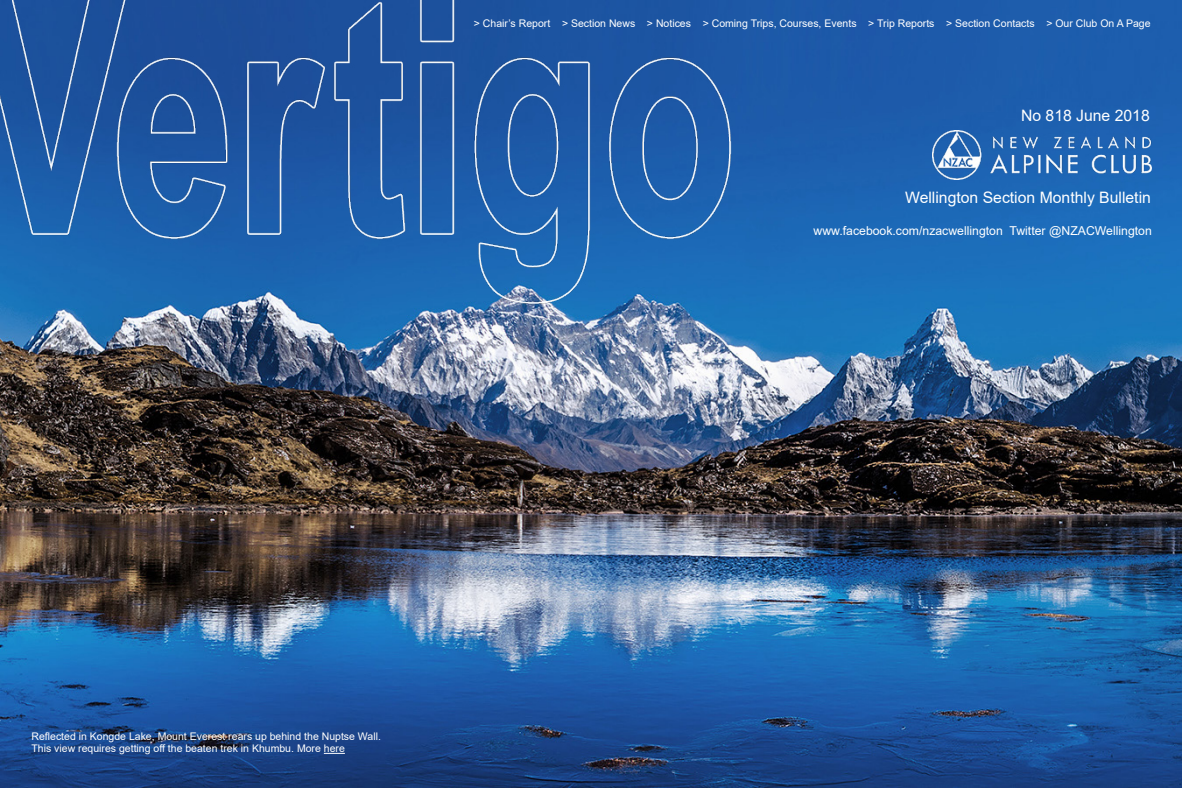
<style>
.page{position:relative;width:1182px;height:788px;background:#fff}
.page>*{position:absolute;margin:0;border:0;box-sizing:border-box;transform-origin:0 0}
.t1{font:15.75px "Arial";color:#fff}
.t2{font:12.25px "Arial";color:#fff}
.t3{font:10.5px/12.6px "Arial";color:#fff}
</style>
<div class="page">
<img style="left:0;top:0;width:1181px;height:787px">
<svg style="left:324px;top:753px;width:21px;height:1px"></svg>
<img style="left:0;top:0;width:805px;height:321px">
<img style="left:932px;top:131px;width:219px;height:49px">
<p class="t3" style="left:474px;top:17px;width:678px">&gt; Chair’s Report &gt; Section News &gt; Notices &gt; Coming Trips, Courses, Events &gt; Trip Reports &gt; Section Contacts &gt; Our Club On A Page</p>
<h1 class="t1" style="left:1020px;top:105px;width:130px">No 818 June 2018</h1>
<h1 class="t1" style="left:905px;top:187px;width:247px">Wellington Section Monthly Bulletin</h1>
<p class="t2" style="left:813px;top:222px;width:340px">www.facebook.com/nzacwellington Twitter @NZACWellington</p>
<p class="t3" style="left:32px;top:729px;width:351px">Reflected in Kongde Lake, Mount Everest rears up behind the Nuptse Wall.<br>This view requires getting off the beaten trek in Khumbu. More here</p>
</div>
